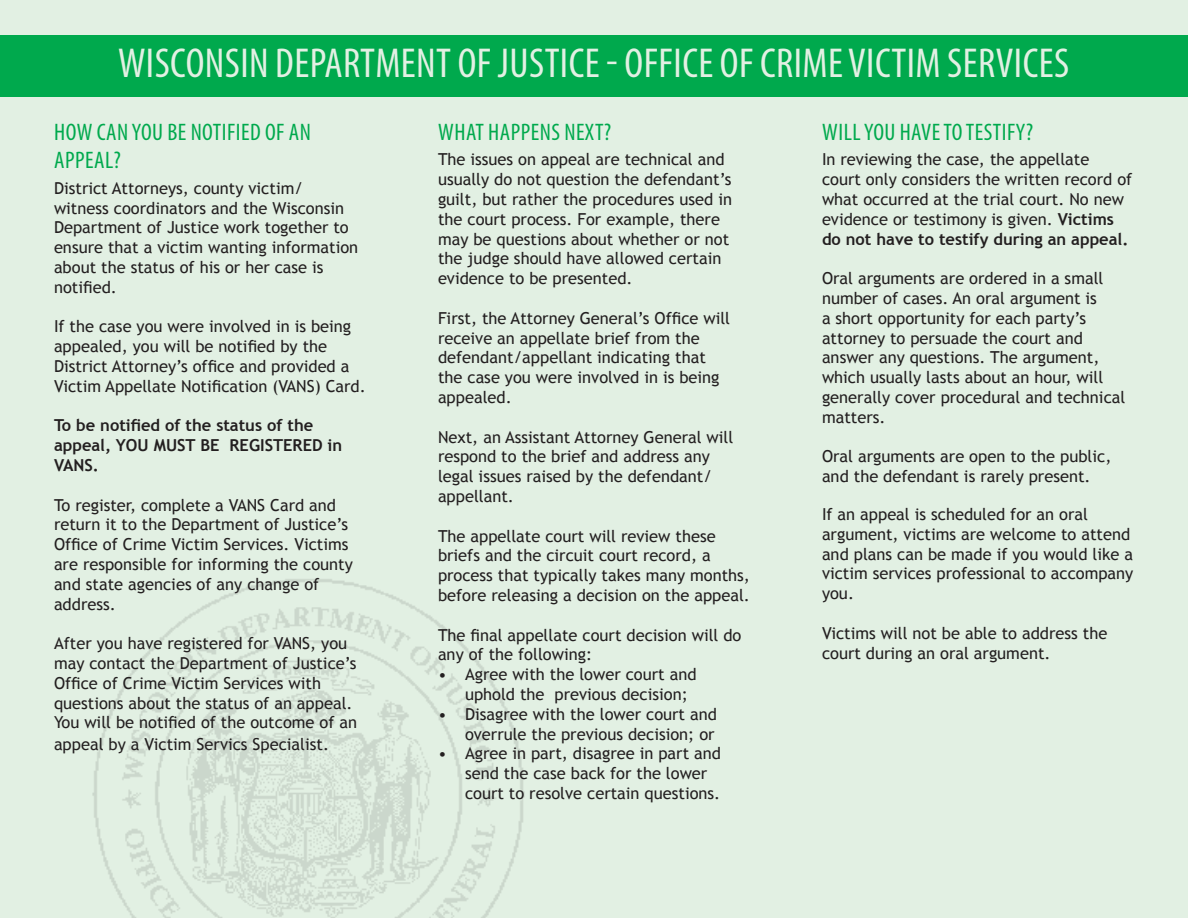
<style>
.page{position:relative;width:1188px;height:918px;background:#e2f0e3}
.page>*{position:absolute;margin:0;border:0;box-sizing:border-box;transform-origin:0 0}
.t1{font:condensed 42px "Myriad Pro";letter-spacing:.01em;color:#e2f0e3}
.t2{font:condensed 24px "Myriad Pro";letter-spacing:.02em;color:#00a94d}
.t3{font:16.5px/19.8px "Trebuchet MS";color:#231f20}
.t4{font:700 16.5px/19.8px "Trebuchet MS";color:#231f20}
.s1{font-weight:700}
</style>
<div class="page">
<div style="left:0;top:35px;width:1188px;height:61px;background:#00a94d"></div>
<img style="left:92px;top:579px;width:433px;height:339px">
<p class="t1" style="left:118px;top:38px;width:953px">WISCONSIN DEPARTMENT OF JUSTICE - OFFICE OF CRIME VICTIM SERVICES</p>
<p class="t2" style="left:54px;top:117px;width:258px">HOW CAN YOU BE NOTIFIED OF AN</p>
<p class="t2" style="left:54px;top:146px;width:68px">APPEAL?</p>
<p class="t3" style="left:54px;top:178px;width:306px">District Attorneys, county victim/ witness coordinators and the Wisconsin Department of Justice work together to ensure that a victim wanting information about the status of his or her case is notified.</p>
<p class="t3" style="left:54px;top:317px;width:313px">If the case you were involved in is being appealed, you will be notified by the District Attorney’s office and provided a Victim Appellate Notification (VANS) Card.</p>
<p class="t4" style="left:54px;top:416px;width:290px">To be notified of the status of the appeal, YOU MUST BE REGISTERED in<br>VANS.</p>
<p class="t3" style="left:54px;top:495px;width:300px">To register, complete a VANS Card and return it to the Department of Justice’s Office of Crime Victim Services. Victims are responsible for informing the county and state agencies of any change of address.</p>
<p class="t3" style="left:54px;top:634px;width:305px">After you have registered for VANS, you may contact the Department of Justice’s Office of Crime Victim Services with questions about the status of an appeal.<br>You will be notified of the outcome of an</p>
<p class="t3" style="left:54px;top:734px;width:277px">appeal by a Victim Servics Specialist.</p>
<p class="t2" style="left:438px;top:117px;width:175px">WHAT HAPPENS NEXT?</p>
<p class="t3" style="left:438px;top:150px;width:296px">The issues on appeal are technical and usually do not question the defendant’s guilt, but rather the procedures used in the court process. For example, there may be questions about whether or not the judge should have allowed certain evidence to be presented.</p>
<p class="t3" style="left:438px;top:308px;width:294px">First, the Attorney General’s Office will receive an appellate brief from the defendant/appellant indicating that the case you were involved in is being appealed.</p>
<p class="t3" style="left:438px;top:427px;width:297px">Next, an Assistant Attorney General will respond to the brief and address any legal issues raised by the defendant/ appellant.</p>
<p class="t3" style="left:438px;top:526px;width:313px">The appellate court will review these briefs and the circuit court record, a process that typically takes many months, before releasing a decision on the appeal.</p>
<p class="t3" style="left:438px;top:625px;width:305px">The final appellate court decision will do any of the following:</p>
<p class="t3" style="left:465px;top:665px;width:233px;text-indent:-27px">• Agree with the lower court and uphold the previous decision;</p>
<p class="t3" style="left:438px;top:704px;width:281px;text-align:right">• Disagree with the lower court and overrule the previous decision; or</p>
<p class="t3" style="left:465px;top:744px;width:258px;text-indent:-27px">• Agree in part, disagree in part and send the case back for the lower court to resolve certain questions.</p>
<p class="t2" style="left:822px;top:117px;width:212px">WILL YOU HAVE TO TESTIFY?</p>
<p class="t3" style="left:822px;top:150px;width:312px">In reviewing the case, the appellate court only considers the written record of what occurred at the trial court. No new evidence or testimony is given. <span class="s1">Victims do not have to testify during an appeal.</span></p>
<p class="t3" style="left:822px;top:269px;width:305px">Oral arguments are ordered in a small number of cases. An oral argument is<br>a short opportunity for each party’s attorney to persuade the court and answer any questions. The argument, which usually lasts about an hour, will generally cover procedural and technical matters.</p>
<p class="t3" style="left:822px;top:447px;width:291px">Oral arguments are open to the public, and the defendant is rarely present.</p>
<p class="t3" style="left:822px;top:504px;width:313px">If an appeal is scheduled for an oral argument, victims are welcome to attend and plans can be made if you would like a victim services professional to accompany you.</p>
<p class="t3" style="left:822px;top:623px;width:287px">Victims will not be able to address the court during an oral argument.</p>
</div>
